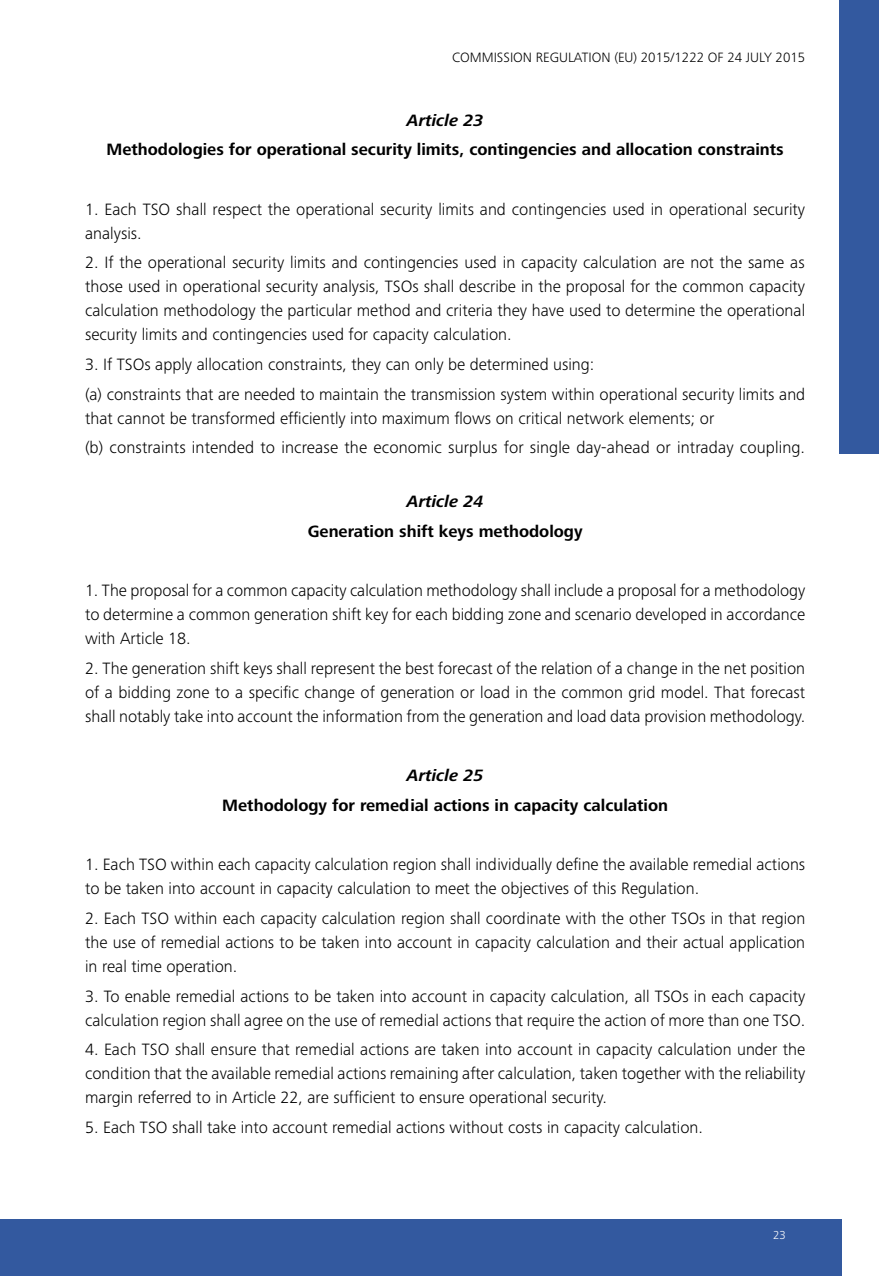
<style>
.page{position:relative;width:879px;height:1276px;background:#fff}
.page>*{position:absolute;margin:0;border:0;box-sizing:border-box;transform-origin:0 0}
.t1{font:300 17px/24px "Frutiger Next Pro";color:#000}
.t2{font:700 17px "Frutiger Next Pro";color:#000}
.t3{font:italic 700 17px "Frutiger Next Pro";color:#000}
.t4{font:300 14px "Frutiger Next Pro";color:#000}
.t5{font:300 12px "Frutiger Next Pro";color:#fff}
</style>
<div class="page">
<div style="left:0;top:1219px;width:841px;height:57px;background:#33599f"></div>
<div style="left:839px;top:0;width:40px;height:454px;background:#33599f"></div>
<p class="t4" style="left:452px;top:49px;width:355px">COMMISSION REGULATION (EU) 2015/1222 OF 24 JULY 2015</p>
<p class="t3" style="left:407px;top:110px;width:78px">Article 23</p>
<p class="t2" style="left:106px;top:140px;width:679px">Methodologies for operational security limits, contingencies and allocation constraints</p>
<p class="t1" style="left:85px;top:197px;width:721px">1. Each TSO shall respect the operational security limits and contingencies used in operational security analysis.</p>
<p class="t1" style="left:85px;top:251px;width:721px;text-align:justify">2. If the operational security limits and contingencies used in capacity calculation are not the same as those used in operational security analysis, TSOs shall describe in the proposal for the common capacity calculation methodology the particular method and criteria they have used to determine the operational security limits and contingencies used for capacity calculation.</p>
<p class="t1" style="left:85px;top:350px;width:722px;line-height:29.6px">3. If TSOs apply allocation constraints, they can only be determined using:<br>(a) constraints that are needed to maintain the transmission system within operational security limits and</p>
<p class="t1" style="left:85px;top:403px;width:721px;line-height:29.6px">that cannot be transformed efficiently into maximum flows on critical network elements; or<br>(b) constraints intended to increase the economic surplus for single day-ahead or intraday coupling.</p>
<p class="t3" style="left:407px;top:492px;width:78px">Article 24</p>
<p class="t2" style="left:308px;top:521px;width:276px">Generation shift keys methodology</p>
<p class="t1" style="left:85px;top:578px;width:722px;text-align:justify">1. The proposal for a common capacity calculation methodology shall include a proposal for a methodology to determine a common generation shift key for each bidding zone and scenario developed in accordance with Article 18.</p>
<p class="t1" style="left:85px;top:656px;width:722px;text-align:justify">2. The generation shift keys shall represent the best forecast of the relation of a change in the net position of a bidding zone to a specific change of generation or load in the common grid model. That forecast shall notably take into account the information from the generation and load data provision methodology.</p>
<p class="t3" style="left:407px;top:766px;width:78px">Article 25</p>
<p class="t2" style="left:222px;top:795px;width:447px">Methodology for remedial actions in capacity calculation</p>
<p class="t1" style="left:85px;top:852px;width:722px">1. Each TSO within each capacity calculation region shall individually define the available remedial actions to be taken into account in capacity calculation to meet the objectives of this Regulation.</p>
<p class="t1" style="left:85px;top:906px;width:722px;text-align:justify">2. Each TSO within each capacity calculation region shall coordinate with the other TSOs in that region the use of remedial actions to be taken into account in capacity calculation and their actual application in real time operation.</p>
<p class="t1" style="left:85px;top:984px;width:722px">3. To enable remedial actions to be taken into account in capacity calculation, all TSOs in each capacity calculation region shall agree on the use of remedial actions that require the action of more than one TSO.</p>
<p class="t1" style="left:85px;top:1037px;width:722px;text-align:justify">4. Each TSO shall ensure that remedial actions are taken into account in capacity calculation under the condition that the available remedial actions remaining after calculation, taken together with the reliability margin referred to in Article 22, are sufficient to ensure operational security.</p>
<p class="t1" style="left:85px;top:1115px;width:619px">5. Each TSO shall take into account remedial actions without costs in capacity calculation.</p>
<p class="t5" style="left:773px;top:1227px;width:14px">23</p>
</div>
